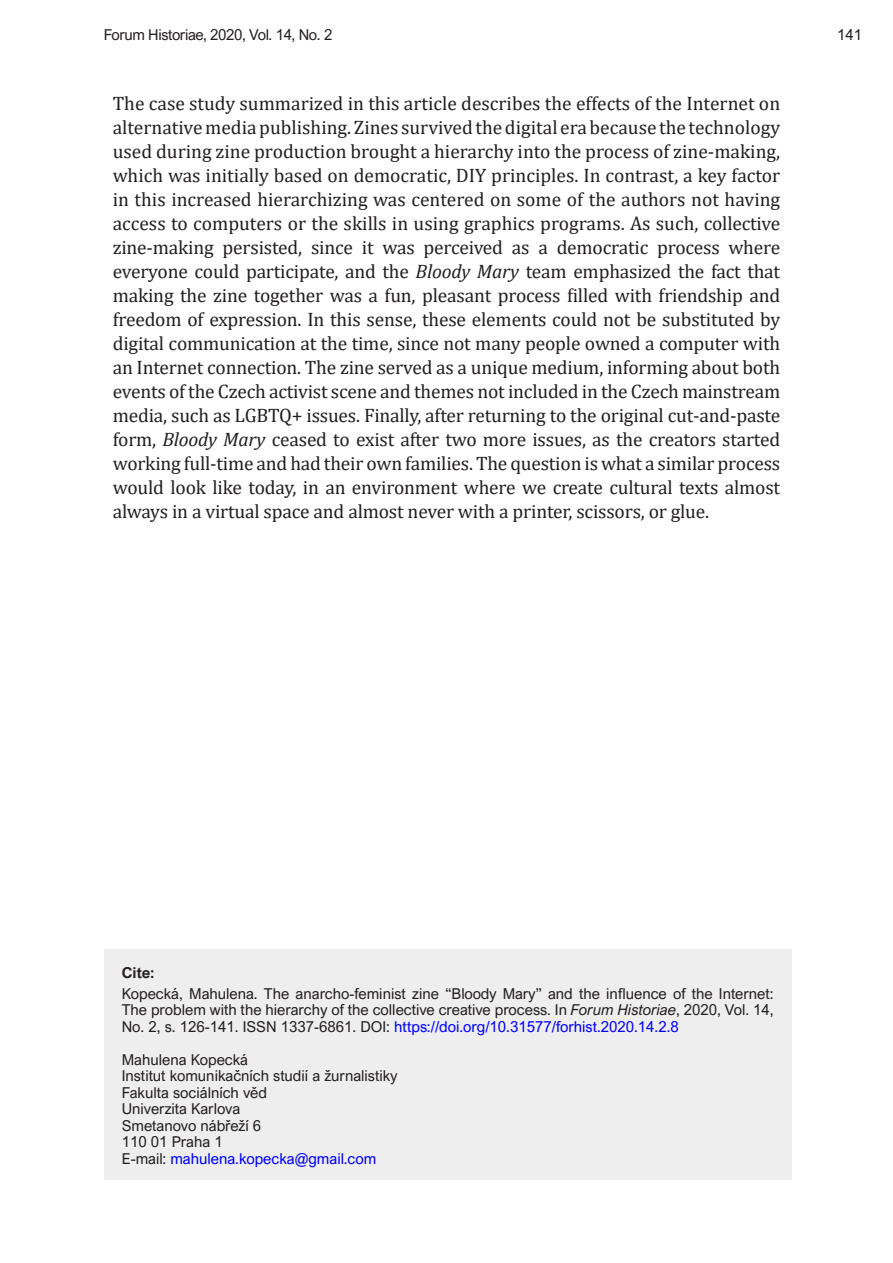
<style>
.page{position:relative;width:893px;height:1263px;background:#fff}
.page>*{position:absolute;margin:0;border:0;box-sizing:border-box;transform-origin:0 0}
.Odsek_Normal{font:19.5px/24px "Cambria";letter-spacing:-.01em;color:#231f20;text-align:justify}
.abstract{font:15px/16.5px "Arial Nova";color:#231f20;text-align:justify}
.päta{font:15px "Arial Nova";color:#231f20}
.päta-2{font:15px "Arial Nova";color:#00f}
.abstract-2{font:15px "Arial Nova";letter-spacing:-.025em;color:#231f20}
.päta-3{font:700 15px "Arial Nova";color:#231f20}
.s1{font-style:italic}
.s2{color:#00f}
.s3{color:#231f20}
</style>
<div class="page">
<div style="left:104px;top:949px;width:687px;height:231px;background:#eeeeef"></div>
<p class="abstract-2" style="left:104px;top:27px;width:230px">Forum Historiae, 2020, Vol. 14, No. 2</p>
<p class="abstract" style="left:837px;top:27px;width:27px">141</p>
<p class="Odsek_Normal" style="left:113px;top:91px;width:669px">The case study summarized in this article describes the effects of the Internet on alternative media publishing. Zines survived the digital era because the technology used during zine production brought a hierarchy into the process of zine-making, which was initially based on democratic, DIY principles. In contrast, a key factor in this increased hierarchizing was centered on some of the authors not having access to computers or the skills in using graphics programs. As such, collective zine-making persisted, since it was perceived as a democratic process where everyone could participate, and the <span class="s1">Bloody Mary</span> team emphasized the fact that making the zine together was a fun, pleasant process filled with friendship and freedom of expression. In this sense, these elements could not be substituted by digital communication at the time, since not many people owned a computer with an Internet connection. The zine served as a unique medium, informing about both events of the Czech activist scene and themes not included in the Czech mainstream media, such as LGBTQ+ issues. Finally, after returning to the original cut-and-paste form, <span class="s1">Bloody Mary</span> ceased to exist after two more issues, as the creators started working full-time and had their own families. The question is what a similar process would look like today, in an environment where we create cultural texts almost always in a virtual space and almost never with a printer, scissors, or glue.</p>
<p class="päta-3" style="left:122px;top:963px;width:34px">Cite:</p>
<p class="abstract" style="left:122px;top:985px;width:653px">Kopecká, Mahulena. The anarcho-feminist zine “Bloody Mary” and the influence of the Internet:<br>The problem with the hierarchy of the collective creative process. In <span class="s1">Forum Historiae</span>, 2020, Vol. 14, No. 2, s. 126-141. ISSN 1337-6861. DOI: <span class="s2">https://doi.org/10.31577/forhist.2020.14.2.8</span></p>
<p class="päta" style="left:122px;top:1051px;width:128px">Mahulena Kopecká</p>
<p class="päta" style="left:122px;top:1067px;width:278px">Institut komunikačních studií a žurnalistiky</p>
<p class="päta" style="left:122px;top:1084px;width:147px">Fakulta sociálních věd</p>
<p class="päta" style="left:122px;top:1100px;width:120px">Univerzita Karlova</p>
<p class="päta" style="left:122px;top:1117px;width:141px">Smetanovo nábřeží 6</p>
<p class="päta" style="left:122px;top:1133px;width:103px">110 01 Praha 1</p>
<p class="päta-2" style="left:122px;top:1150px;width:256px"><span class="s3">E-mail:</span> mahulena.kopecka@gmail.com</p>
</div>
